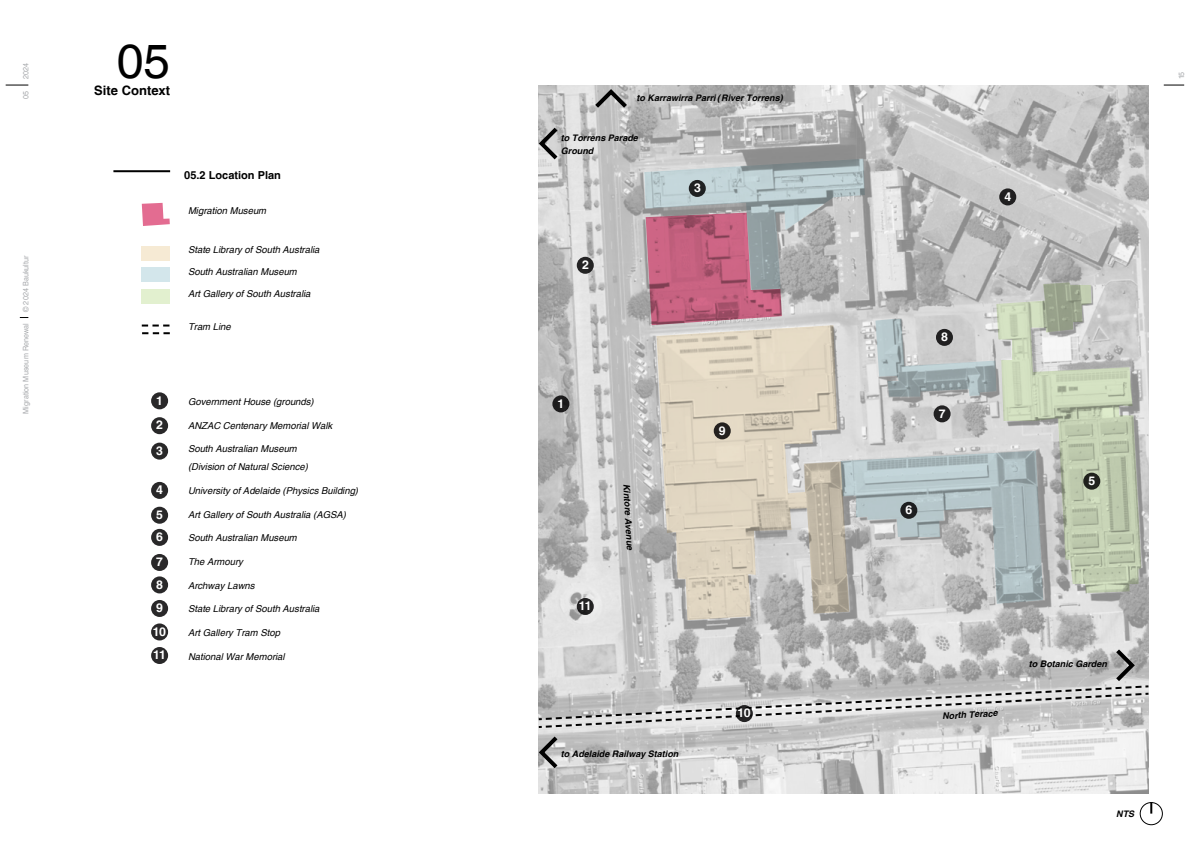
<style>
.page{position:relative;width:1191px;height:842px;background:#fff}
.page>*{position:absolute;margin:0;border:0;box-sizing:border-box;transform-origin:0 0}
.t1{font:48px "Helvetica";color:#000}
.t2{font:700 13px "Helvetica";color:#000}
.t3{font:700 12px/23.5px "Helvetica";letter-spacing:-.06em;color:#fff}
.t4{font:700 11px "Helvetica";color:#000}
.t5{font:italic 9.5px/18px "Helvetica";color:#000}
.t6{font:italic 700 9px/13px "Helvetica";color:#000}
.t7{font:7.6px "Helvetica";letter-spacing:.01em;color:#a7a9ac;scale:.95 1}
</style>
<div class="page">
<svg style="left:6px;top:85px;width:22px;height:1px"></svg>
<svg style="left:1163px;top:85px;width:21px;height:1px"></svg>
<img style="left:539px;top:85px;width:609px;height:709px">
<svg style="left:656px;top:325px;width:193px;height:295px;background:#d5cdbe"></svg>
<svg style="left:875px;top:319px;width:121px;height:78px;background:#b8c0c1"></svg>
<svg style="left:840px;top:451px;width:203px;height:153px;background:#bdc3c4"></svg>
<svg style="left:996px;top:282px;width:145px;height:311px;background:#bdc5b7"></svg>
<svg style="left:644px;top:159px;width:221px;height:166px;background:#b89da8"></svg>
<svg style="left:591px;top:86px;width:40px;height:26px"></svg>
<svg style="left:142px;top:203px;width:28px;height:23px"></svg>
<svg style="left:142px;top:325px;width:28px;height:9px"></svg>
<svg style="left:538px;top:645px;width:610px;height:127px;background:#c9c9c9"></svg>
<div style="left:1140px;top:802px;width:22px;height:23px;border:1px solid #000;border-radius:50%"></div>
<svg style="left:1150px;top:802px;width:2px;height:12px"></svg>
<div style="left:142px;top:246px;width:28px;height:14px;background:#f6ead4"></div>
<div style="left:142px;top:268px;width:28px;height:14px;background:#d3e6eb"></div>
<div style="left:142px;top:290px;width:28px;height:14px;background:#e2f0cf"></div>
<div style="left:151px;top:417px;width:17px;height:17px;background:#292829;border-radius:50%"></div>
<div style="left:151px;top:392px;width:17px;height:17px;background:#292829;border-radius:50%"></div>
<div style="left:151px;top:443px;width:17px;height:17px;background:#292829;border-radius:50%"></div>
<div style="left:151px;top:482px;width:17px;height:17px;background:#292829;border-radius:50%"></div>
<div style="left:151px;top:507px;width:17px;height:17px;background:#292829;border-radius:50%"></div>
<div style="left:151px;top:529px;width:17px;height:17px;background:#292829;border-radius:50%"></div>
<div style="left:151px;top:554px;width:17px;height:17px;background:#292829;border-radius:50%"></div>
<div style="left:151px;top:576px;width:17px;height:17px;background:#292829;border-radius:50%"></div>
<div style="left:151px;top:600px;width:17px;height:17px;background:#292829;border-radius:50%"></div>
<div style="left:151px;top:623px;width:17px;height:17px;background:#292829;border-radius:50%"></div>
<div style="left:151px;top:647px;width:17px;height:17px;background:#292829;border-radius:50%"></div>
<div style="left:577px;top:257px;width:17px;height:17px;background:#292829;border-radius:50%"></div>
<div style="left:552px;top:395px;width:17px;height:17px;background:#1e1d1e;border-radius:50%"></div>
<div style="left:689px;top:180px;width:17px;height:17px;background:#1f2122;border-radius:50%"></div>
<div style="left:999px;top:188px;width:17px;height:17px;background:#202020;border-radius:50%"></div>
<div style="left:1083px;top:473px;width:17px;height:17px;background:#20211d;border-radius:50%"></div>
<div style="left:900px;top:502px;width:17px;height:17px;background:#1d1e20;border-radius:50%"></div>
<div style="left:933px;top:405px;width:17px;height:17px;background:#292829;border-radius:50%"></div>
<div style="left:936px;top:329px;width:17px;height:17px;background:#212021;border-radius:50%"></div>
<svg style="left:713px;top:422px;width:17px;height:17px"></svg>
<svg style="left:736px;top:705px;width:17px;height:17px"></svg>
<div style="left:577px;top:598px;width:17px;height:17px;background:#292829;border-radius:50%"></div>
<hr style="left:113px;top:170px;width:57px;height:2px;background:#000">
<svg style="left:538px;top:123px;width:23px;height:41px"></svg>
<p class="t7" style="left:21px;top:79px;width:19px;rotate:-90deg">2024</p>
<p class="t7" style="left:21px;top:99px;width:10px;rotate:-90deg">05</p>
<p class="t7" style="left:21px;top:312px;width:61px;rotate:-90deg">© 2024 Baukultur</p>
<p class="t7" style="left:21px;top:414px;width:97px;rotate:-90deg">Migration Museum Renewal</p>
<h1 class="t1" style="left:117px;top:33px;width:55px">05</h1>
<h2 class="t2" style="left:94px;top:82px;width:77px">Site Context</h2>
<p class="t4" style="left:184px;top:168px;width:98px">05.2 Location Plan</p>
<p class="t5" style="left:188px;top:202px;width:80px">Migration Museum</p>
<p class="t5" style="left:188px;top:241px;width:133px">State Library of South Australia</p>
<p class="t5" style="left:188px;top:263px;width:110px">South Australian Museum</p>
<p class="t5" style="left:188px;top:284px;width:124px">Art Gallery of South Australia</p>
<p class="t5" style="left:188px;top:318px;width:44px">Tram Line</p>
<p class="t3" style="left:156px;top:389px;width:8px">1</p>
<p class="t3" style="left:156px;top:413px;width:8px">2</p>
<p class="t3" style="left:156px;top:439px;width:8px">3</p>
<p class="t3" style="left:156px;top:477px;width:8px;line-height:24.8px">4<br>5</p>
<p class="t3" style="left:156px;top:524px;width:8px;line-height:25.1px">6<br>7</p>
<p class="t3" style="left:153px;top:573px;width:15px">8<br>9<br>10<br>11</p>
<p class="t5" style="left:188px;top:393px;width:127px">Government House (grounds)</p>
<p class="t5" style="left:188px;top:416px;width:146px">ANZAC Centenary Memorial Walk</p>
<p class="t5" style="left:188px;top:440px;width:121px">South Australian Museum (Division of Natural Science)</p>
<p class="t5" style="left:188px;top:482px;width:171px">University of Adelaide (Physics Building)</p>
<p class="t5" style="left:188px;top:505px;width:159px">Art Gallery of South Australia (AGSA)</p>
<p class="t5" style="left:188px;top:529px;width:110px">South Australian Museum</p>
<p class="t5" style="left:188px;top:553px;width:56px">The Armoury</p>
<p class="t5" style="left:188px;top:576px;width:68px">Archway Lawns</p>
<p class="t5" style="left:188px;top:600px;width:133px">State Library of South Australia</p>
<p class="t5" style="left:188px;top:624px;width:93px">Art Gallery Tram Stop</p>
<p class="t5" style="left:188px;top:647px;width:98px">National War Memorial</p>
<p class="t6" style="left:636px;top:92px;width:148px">to Karrawirra Parri (River Torrens)</p>
<p class="t6" style="left:561px;top:132px;width:79px">to Torrens Parade<br>Ground</p>
<p class="t3" style="left:582px;top:253px;width:8px">2</p>
<p class="t3" style="left:694px;top:176px;width:8px">3</p>
<p class="t3" style="left:557px;top:392px;width:8px">1</p>
<p class="t3" style="left:579px;top:594px;width:14px">11</p>
<p class="t6" style="left:633px;top:483px;width:68px;rotate:87deg">Kintore Avenue</p>
<p class="t6" style="left:561px;top:747px;width:119px">to Adelaide Railway Station</p>
<p class="t3" style="left:719px;top:419px;width:8px">9</p>
<p class="t3" style="left:737px;top:701px;width:15px">10</p>
<p class="t3" style="left:941px;top:325px;width:8px">8</p>
<p class="t3" style="left:938px;top:402px;width:8px">7</p>
<p class="t3" style="left:905px;top:498px;width:8px">6</p>
<p class="t3" style="left:1004px;top:185px;width:8px">4</p>
<p class="t3" style="left:1088px;top:469px;width:8px">5</p>
<p class="t7" style="left:1177px;top:79px;width:10px;rotate:-90deg">15</p>
<p class="t6" style="left:942px;top:709px;width:57px;rotate:-3deg">North Terace</p>
<p class="t6" style="left:1028px;top:657px;width:80px">to Botanic Garden</p>
<p class="t6" style="left:1116px;top:807px;width:19px">NTS</p>
</div>
